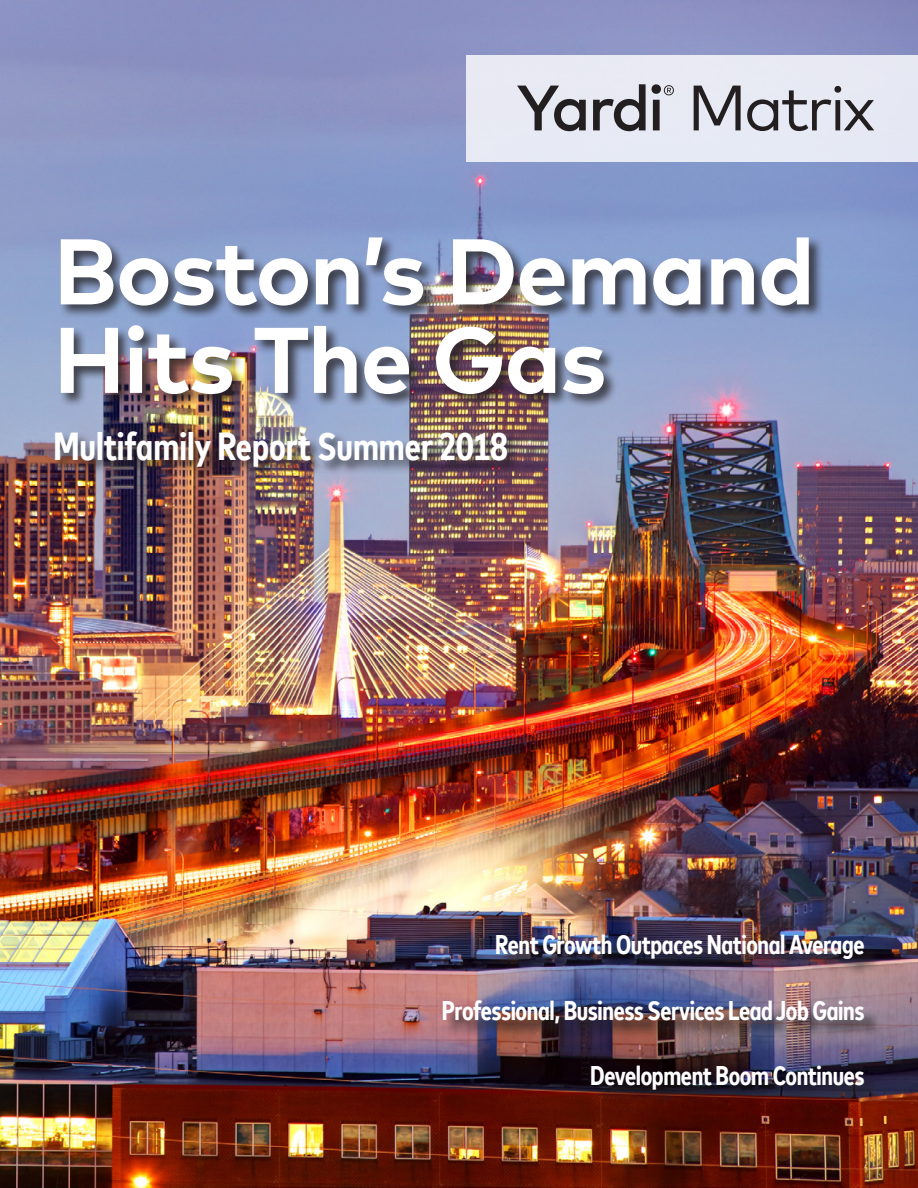
<style>
.page{position:relative;width:918px;height:1188px;background:#fff}
.page>*{position:absolute;margin:0;border:0;box-sizing:border-box;transform-origin:0 0}
.t1{font:700 93px "Mark Offc Pro";letter-spacing:-.02em;color:#fff}
.t2{font:700 condensed 39px "Mark Offc Pro";color:#fff}
.t3{font:700 condensed 27px "Mark Offc Pro";letter-spacing:-.015em;color:#fff}
</style>
<div class="page">
<img style="left:0;top:0;width:918px;height:1188px">
<div style="left:466px;top:55px;width:452px;height:107px;background:#e7eaf3"></div>
<div style="left:445px;top:938px;width:437px;height:170px;background:#231f20;opacity:.75"></div>
<div style="left:53px;top:236px;width:771px;height:245px;background:#231f20;opacity:.75"></div>
<svg style="left:517px;top:86px;width:69px;height:45px"></svg>
<svg style="left:593px;top:84px;width:53px;height:47px"></svg>
<svg style="left:652px;top:84px;width:22px;height:46px"></svg>
<svg style="left:694px;top:86px;width:47px;height:44px"></svg>
<svg style="left:747px;top:86px;width:127px;height:45px"></svg>
<p class="t1" style="left:53px;top:201px;width:763px">Boston’s Demand</p>
<p class="t1" style="left:53px;top:289px;width:555px">Hits The Gas</p>
<p class="t2" style="left:53px;top:417px;width:456px">Multifamily Report Summer 2018</p>
<p class="t3" style="left:495px;top:925px;width:371px">Rent Growth Outpaces National Average</p>
<p class="t3" style="left:442px;top:990px;width:424px">Professional, Business Services Lead Job Gains</p>
<p class="t3" style="left:590px;top:1055px;width:276px">Development Boom Continues</p>
</div>
